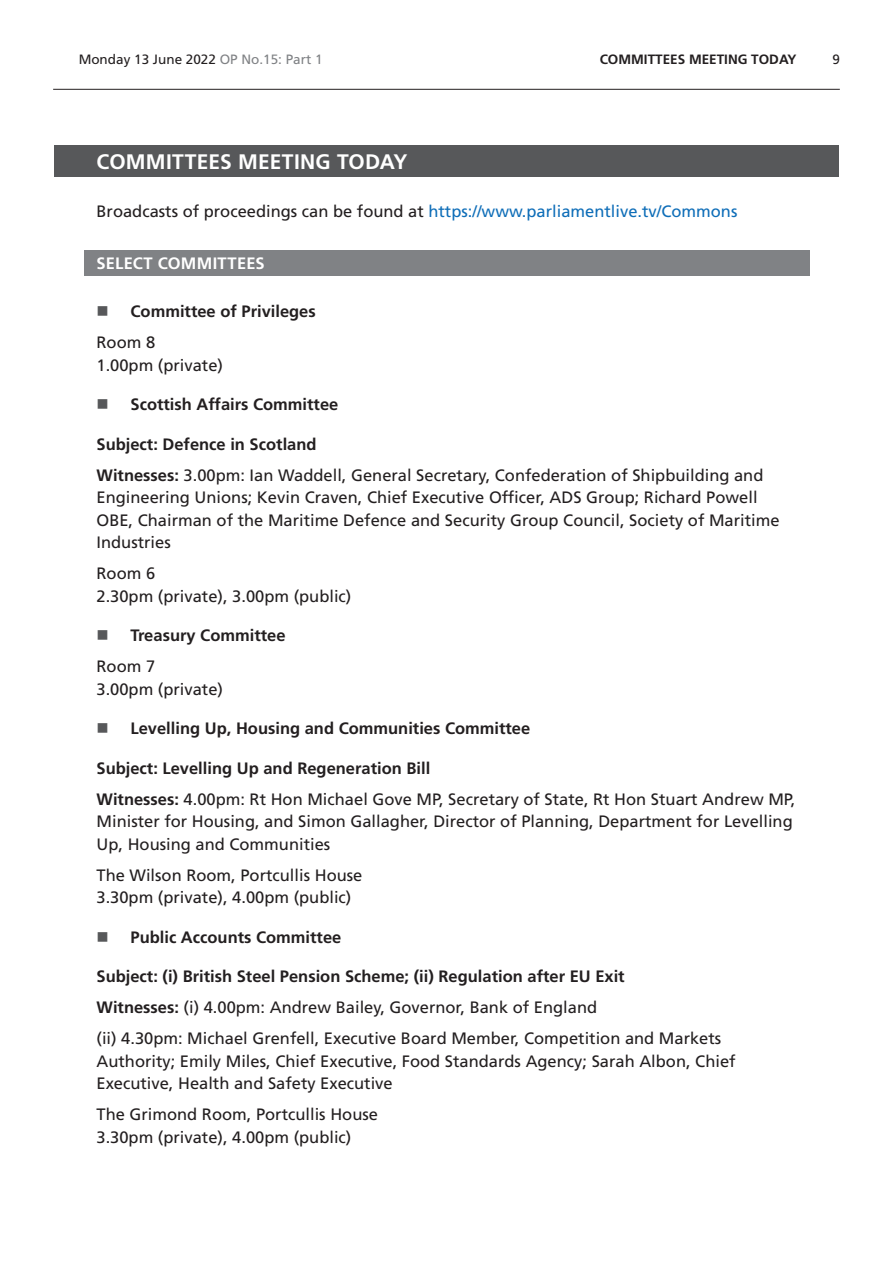
<style>
.page{position:relative;width:893px;height:1263px;background:#fff}
.page>*{position:absolute;margin:0;border:0;box-sizing:border-box;transform-origin:0 0}
.Heading1Grey{font:700 21px "Frutiger LT Std";letter-spacing:.01em;color:#fff}
.t1{font:16.5px/22.5px "Frutiger LT Std";color:#231f20}
.BoldTimingHeading{font:700 16.5px "Frutiger LT Std";color:#231f20}
.t2{font:16.5px "Frutiger LT Std";color:#0f6eb8}
.Heading2Grey{font:700 16.5px "Frutiger LT Std";letter-spacing:.015em;color:#fff}
.t3{font:13.5px "Frutiger LT Std";color:#231f20}
.t4{font:700 13.5px "Frutiger LT Std";color:#231f20}
.s1{color:#808285}
.s2{color:#231f20}
.s3{font-weight:700}
</style>
<div class="page">
<hr style="left:53px;top:89px;width:787px;height:1px;background:#231f20">
<div style="left:54px;top:146px;width:785px;height:31px;background:#57585a"></div>
<div style="left:84px;top:250px;width:725px;height:25px;background:#808285"></div>
<p class="t3" style="left:79px;top:52px;width:245px">Monday 13 June 2022 <span class="s1">OP No.15: Part 1</span></p>
<p class="t4" style="left:600px;top:52px;width:28px">Committees</p>
<p class="t4" style="left:689px;top:52px;width:22px">Meeting</p>
<p class="t4" style="left:751px;top:52px;width:28px">Today</p>
<p class="t3" style="left:832px;top:52px;width:9px">9</p>
<h2 class="Heading1Grey" style="left:97px;top:149px;width:313px">COMMITTEES MEETING TODAY</h2>
<p class="t2" style="left:97px;top:201px;width:642px"><span class="s2">Broadcasts of proceedings can be found at</span> https://www.parliamentlive.tv/Commons</p>
<h2 class="Heading2Grey" style="left:97px;top:254px;width:170px">SELECT COMMITTEES</h2>
<p class="BoldTimingHeading" style="left:131px;top:302px;width:187px">Committee of Privileges</p>
<p class="t1" style="left:97px;top:331px;width:128px">Room 8<br>1.00pm (private)</p>
<p class="BoldTimingHeading" style="left:131px;top:395px;width:209px">Scottish Affairs Committee</p>
<p class="BoldTimingHeading" style="left:97px;top:434px;width:222px">Subject: Defence in Scotland</p>
<p class="t1" style="left:97px;top:464px;width:685px"><span class="s3">Witnesses:</span> 3.00pm: Ian Waddell, General Secretary, Confederation of Shipbuilding and Engineering Unions; Kevin Craven, Chief Executive Officer, ADS Group; Richard Powell OBE, Chairman of the Maritime Defence and Security Group Council, Society of Maritime Industries</p>
<p class="t1" style="left:97px;top:562px;width:256px">Room 6<br>2.30pm (private), 3.00pm (public)</p>
<p class="BoldTimingHeading" style="left:131px;top:626px;width:156px">Treasury Committee</p>
<p class="t1" style="left:97px;top:655px;width:128px">Room 7<br>3.00pm (private)</p>
<p class="BoldTimingHeading" style="left:131px;top:719px;width:401px">Levelling Up, Housing and Communities Committee</p>
<p class="BoldTimingHeading" style="left:97px;top:758px;width:335px">Subject: Levelling Up and Regeneration Bill</p>
<p class="t1" style="left:97px;top:788px;width:700px"><span class="s3">Witnesses:</span> 4.00pm: Rt Hon Michael Gove MP, Secretary of State, Rt Hon Stuart Andrew MP,<br>Minister for Housing, and Simon Gallagher, Director of Planning, Department for Levelling<br>Up, Housing and Communities</p>
<p class="t1" style="left:97px;top:864px;width:267px">The Wilson Room, Portcullis House<br>3.30pm (private), 4.00pm (public)</p>
<p class="BoldTimingHeading" style="left:131px;top:927px;width:212px">Public Accounts Committee</p>
<p class="BoldTimingHeading" style="left:97px;top:967px;width:530px">Subject: (i) British Steel Pension Scheme; (ii) Regulation after EU Exit</p>
<p class="t1" style="left:97px;top:996px;width:502px"><span class="s3">Witnesses:</span> (i) 4.00pm: Andrew Bailey, Governor, Bank of England</p>
<p class="t1" style="left:97px;top:1027px;width:641px">(ii) 4.30pm: Michael Grenfell, Executive Board Member, Competition and Markets<br>Authority; Emily Miles, Chief Executive, Food Standards Agency; Sarah Albon, Chief<br>Executive, Health and Safety Executive</p>
<p class="t1" style="left:97px;top:1103px;width:283px">The Grimond Room, Portcullis House<br>3.30pm (private), 4.00pm (public)</p>
</div>
